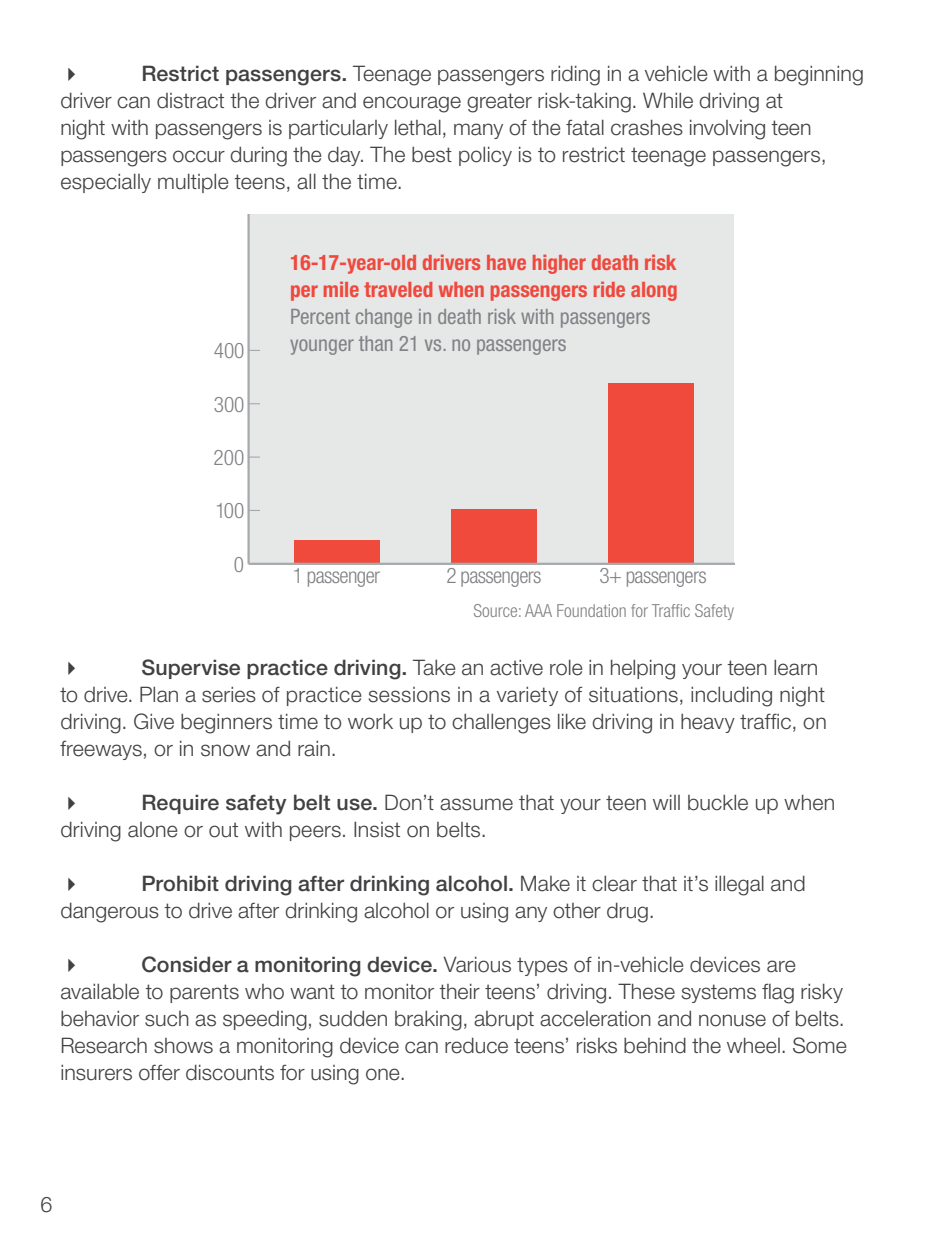
<style>
.page{position:relative;width:932px;height:1248px;background:#fff}
.page>*{position:absolute;margin:0;border:0;box-sizing:border-box;transform-origin:0 0}
.t1{font:300 21.38px/27px "Helvetica Neue LT Pro";letter-spacing:.005em;color:#414042}
.t2{font:700 condensed 21.38px/27px "Helvetica Neue LT Pro";color:#ef493d}
.t3{font:condensed 21.38px/27px "Helvetica Neue LT Pro";color:#808285}
.t4{font:300 condensed 21.38px "Helvetica Neue LT Pro";letter-spacing:-.03em;color:#808285}
.t5{font:300 condensed 18px "Helvetica Neue LT Pro";color:#808285}
.s1{font-weight:500}
</style>
<div class="page">
<div style="left:248px;top:215px;width:486px;height:349px;background:#e6e7e7"></div>
<hr style="left:247px;top:215px;width:3px;height:349px;background:#a7a9ac">
<div style="left:294px;top:540px;width:85px;height:24px;background:#f04a3d"></div>
<div style="left:451px;top:509px;width:85px;height:55px;background:#f04a3d"></div>
<div style="left:608px;top:383px;width:85px;height:181px;background:#f04a3d"></div>
<hr style="left:248px;top:562px;width:486px;height:3px;background:#a7a9ac">
<p class="t1" style="left:60px;top:59px;width:805px;text-indent:81px"><span class="s1">Restrict passengers.</span> Teenage passengers riding in a vehicle with a beginning driver can distract the driver and encourage greater risk-taking. While driving at<br>night with passengers is particularly lethal, many of the fatal crashes involving teen passengers occur during the day. The best policy is to restrict teenage passengers, especially multiple teens, all the time.</p>
<p class="t4" style="left:214px;top:338px;width:32px">400</p>
<p class="t4" style="left:214px;top:392px;width:32px">300</p>
<p class="t4" style="left:213px;top:445px;width:32px">200</p>
<p class="t4" style="left:215px;top:498px;width:30px">100</p>
<p class="t4" style="left:234px;top:552px;width:12px">0</p>
<p class="t2" style="left:290px;top:249px;width:389px">16-17-year-old drivers have higher death risk per mile traveled when passengers ride along</p>
<p class="t3" style="left:290px;top:303px;width:362px">Percent change in death risk with passengers younger than 21 vs. no passengers</p>
<p class="t4" style="left:293px;top:563px;width:89px">1 passenger</p>
<p class="t4" style="left:446px;top:563px;width:97px">2 passengers</p>
<p class="t4" style="left:599px;top:563px;width:109px">3+ passengers</p>
<p class="t5" style="left:473px;top:600px;width:262px">Source: AAA Foundation for Traffic Safety</p>
<p class="t1" style="left:60px;top:653px;width:768px;text-indent:81px"><span class="s1">Supervise practice driving.</span> Take an active role in helping your teen learn to drive. Plan a series of practice sessions in a variety of situations, including night driving. Give beginners time to work up to challenges like driving in heavy traffic, on freeways, or in snow and rain.</p>
<p class="t1" style="left:60px;top:788px;width:776px;text-indent:81px"><span class="s1">Require safety belt use.</span> Don’t assume that your teen will buckle up when driving alone or out with peers. Insist on belts.</p>
<p class="t1" style="left:60px;top:869px;width:746px;text-indent:81px"><span class="s1">Prohibit driving after drinking alcohol.</span> Make it clear that it’s illegal and dangerous to drive after drinking alcohol or using any other drug.</p>
<p class="t1" style="left:60px;top:950px;width:788px;text-indent:81px"><span class="s1">Consider a monitoring device.</span> Various types of in-vehicle devices are available to parents who want to monitor their teens’ driving. These systems flag risky behavior such as speeding, sudden braking, abrupt acceleration and nonuse of belts.<br>Research shows a monitoring device can reduce teens’ risks behind the wheel. Some insurers offer discounts for using one.</p>
<p class="t1" style="left:40px;top:1189px;width:13px">6</p>
</div>
